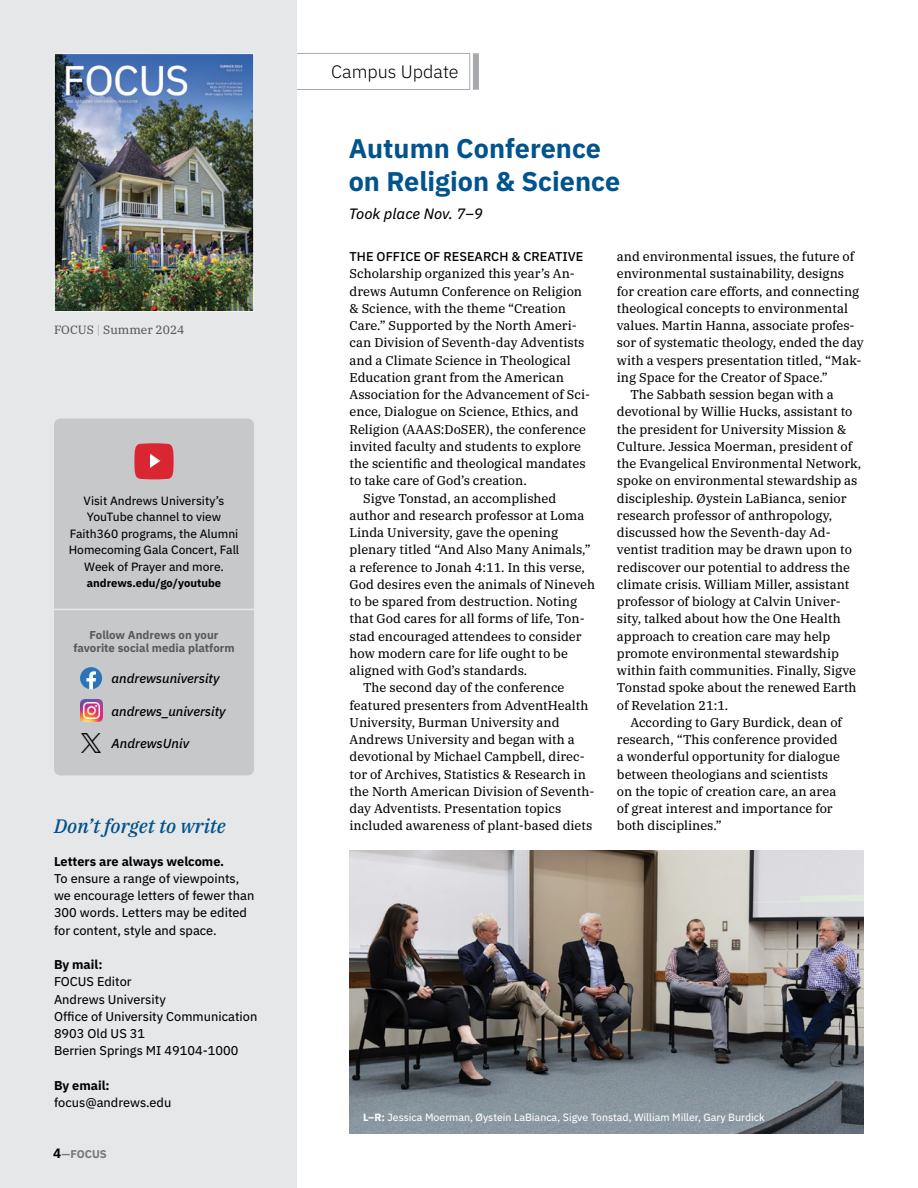
<style>
.page{position:relative;width:918px;height:1188px;background:#fff}
.page>*{position:absolute;margin:0;border:0;box-sizing:border-box;transform-origin:0 0}
.t1{font:700 27px/32.4px "IBM Plex Sans";color:#00538c}
.t2{font:italic 500 19.5px "IBM Plex Serif";color:#00538c}
.t3{font:300 18px "IBM Plex Sans";color:#000}
.t4{font:italic 15px "IBM Plex Sans Text";color:#000}
.t5{font:italic 500 13.05px "IBM Plex Sans";color:#000}
.t6{font:12.75px "IBM Plex Serif Text";color:#000}
.t7{font:12.75px/17.2px "IBM Plex Sans Text";color:#000}
.t8{font:700 12.75px "IBM Plex Sans";color:#000}
.t9{font:500 12.75px "IBM Plex Sans";color:#000}
.t10{font:12px/16.5px "IBM Plex Sans Text";color:#000;text-align:center}
.t11{font:12px "IBM Plex Serif Text";color:#58595b}
.t12{font:700 11.4px/13.8px "IBM Plex Sans";color:#58595b;text-align:center}
.t13{font:700 11.25px "IBM Plex Sans";color:#000}
.t14{font:700 11.25px "IBM Plex Sans";color:#77787b}
.t15{font:10.5px "IBM Plex Sans Text";color:#fff}
.s1{color:#abafa6}
.s2{font-size:13.5px;color:#000}
.s3{font-family:"IBM Plex Sans";font-weight:700}
</style>
<div class="page">
<div style="left:292px;top:53px;width:178px;height:37px;border:1px solid #a7a9ac"></div>
<div style="left:473px;top:53px;width:6px;height:37px;background:#a7a9ac"></div>
<hr style="left:917px;top:0;width:1px;height:1188px;background:#000">
<div style="left:0;top:0;width:297px;height:1188px;background:#e6e7e8"></div>
<img style="left:56px;top:55px;width:196px;height:255px">
<div style="left:54px;top:53px;width:200px;height:259px;border:1px solid #fff"></div>
<div style="left:54px;top:418px;width:200px;height:357px;background:#c7c8ca;border-radius:6px"></div>
<svg style="left:134px;top:443px;width:40px;height:36px"></svg>
<hr style="left:54px;top:609px;width:200px;height:1px;background:#e6e7e8">
<img style="left:80px;top:700px;width:22px;height:22px">
<svg style="left:80px;top:667px;width:22px;height:22px"></svg>
<img style="left:81px;top:733px;width:20px;height:20px">
<img style="left:350px;top:850px;width:514px;height:284px">
<p class="t11" style="left:54px;top:320px;width:132px">FOCUS <span class="s1">|</span> Summer 2024</p>
<p class="t10" style="left:69px;top:491px;width:172px">Visit Andrews University’s<br>YouTube channel to view<br>Faith360 programs, the Alumni<br>Homecoming Gala Concert, Fall<br>Week of Prayer and more.</p>
<p class="t13" style="left:87px;top:574px;width:136px">andrews.edu/go/youtube</p>
<p class="t12" style="left:73px;top:627px;width:163px">Follow Andrews on your favorite social media platform</p>
<p class="t5" style="left:112px;top:668px;width:109px">andrewsuniversity</p>
<p class="t5" style="left:112px;top:701px;width:116px">andrews_university</p>
<p class="t5" style="left:112px;top:733px;width:79px">AndrewsUniv</p>
<h2 class="t2" style="left:54px;top:811px;width:173px">Don’t forget to write</h2>
<p class="t8" style="left:54px;top:851px;width:172px">Letters are always welcome.</p>
<p class="t7" style="left:54px;top:869px;width:202px">To ensure a range of viewpoints, we encourage letters of fewer than<br>300 words. Letters may be edited for content, style and space.</p>
<p class="t8" style="left:54px;top:954px;width:50px">By mail:</p>
<p class="t7" style="left:54px;top:972px;width:205px">FOCUS Editor<br>Andrews University<br>Office of University Communication<br>8903 Old US 31<br>Berrien Springs MI 49104-1000</p>
<p class="t8" style="left:54px;top:1075px;width:57px">By email:</p>
<p class="t7" style="left:54px;top:1093px;width:119px">focus@andrews.edu</p>
<p class="t14" style="left:53px;top:1145px;width:55px"><span class="s2">4</span>—FOCUS</p>
<h3 class="t3" style="left:331px;top:59px;width:129px">Campus Update</h3>
<h1 class="t1" style="left:349px;top:130px;width:273px">Autumn Conference on Religion &amp; Science</h1>
<p class="t4" style="left:349px;top:202px;width:136px">Took place Nov. 7–9</p>
<p class="t9" style="left:350px;top:247px;width:235px">THE OFFICE OF RESEARCH &amp; CREATIVE</p>
<p class="t6" style="left:350px;top:264px;width:227px">Scholarship organized this year’s An-</p>
<p class="t6" style="left:350px;top:281px;width:234px">drews Autumn Conference on Religion</p>
<p class="t6" style="left:350px;top:298px;width:218px">&amp; Science, with the theme “Creation</p>
<p class="t6" style="left:350px;top:316px;width:229px">Care.” Supported by the North Ameri-</p>
<p class="t6" style="left:350px;top:333px;width:236px">can Division of Seventh-day Adventists</p>
<p class="t6" style="left:350px;top:350px;width:223px">and a Climate Science in Theological</p>
<p class="t6" style="left:350px;top:367px;width:216px">Education grant from the American</p>
<p class="t6" style="left:350px;top:385px;width:242px">Association for the Advancement of Sci-</p>
<p class="t6" style="left:350px;top:402px;width:230px">ence, Dialogue on Science, Ethics, and</p>
<p class="t6" style="left:350px;top:419px;width:238px">Religion (AAAS:DoSER), the conference</p>
<p class="t6" style="left:350px;top:436px;width:233px">invited faculty and students to explore</p>
<p class="t6" style="left:350px;top:454px;width:238px">the scientific and theological mandates</p>
<p class="t6" style="left:350px;top:471px;width:179px">to take care of God’s creation.</p>
<p class="t6" style="left:363px;top:488px;width:195px">Sigve Tonstad, an accomplished</p>
<p class="t6" style="left:350px;top:505px;width:236px">author and research professor at Loma</p>
<p class="t6" style="left:350px;top:523px;width:210px">Linda University, gave the opening</p>
<p class="t6" style="left:350px;top:540px;width:243px">plenary titled “And Also Many Animals,”</p>
<p class="t6" style="left:350px;top:557px;width:237px">a reference to Jonah 4:11. In this verse,</p>
<p class="t6" style="left:350px;top:574px;width:247px">God desires even the animals of Nineveh</p>
<p class="t6" style="left:350px;top:592px;width:229px">to be spared from destruction. Noting</p>
<p class="t6" style="left:350px;top:609px;width:237px">that God cares for all forms of life, Ton-</p>
<p class="t6" style="left:350px;top:626px;width:234px">stad encouraged attendees to consider</p>
<p class="t6" style="left:350px;top:643px;width:220px">how modern care for life ought to be</p>
<p class="t6" style="left:350px;top:661px;width:179px">aligned with God’s standards.</p>
<p class="t6" style="left:363px;top:678px;width:203px">The second day of the conference</p>
<p class="t6" style="left:350px;top:695px;width:240px">featured presenters from AdventHealth</p>
<p class="t6" style="left:350px;top:712px;width:211px">University, Burman University and</p>
<p class="t6" style="left:350px;top:730px;width:227px">Andrews University and began with a</p>
<p class="t6" style="left:350px;top:747px;width:237px">devotional by Michael Campbell, direc-</p>
<p class="t6" style="left:350px;top:764px;width:238px">tor of Archives, Statistics &amp; Research in</p>
<p class="t6" style="left:350px;top:781px;width:246px">the North American Division of Seventh-</p>
<p class="t6" style="left:350px;top:799px;width:213px">day Adventists. Presentation topics</p>
<p class="t6" style="left:350px;top:816px;width:244px">included awareness of plant-based diets</p>
<p class="t6" style="left:617px;top:247px;width:239px">and environmental issues, the future of</p>
<p class="t6" style="left:617px;top:264px;width:229px">environmental sustainability, designs</p>
<p class="t6" style="left:617px;top:281px;width:244px">for creation care efforts, and connecting</p>
<p class="t6" style="left:617px;top:298px;width:233px">theological concepts to environmental</p>
<p class="t6" style="left:617px;top:316px;width:239px">values. Martin Hanna, associate profes-</p>
<p class="t6" style="left:617px;top:333px;width:248px">sor of systematic theology, ended the day</p>
<p class="t6" style="left:617px;top:350px;width:246px">with a vespers presentation titled, “Mak-</p>
<p class="t6" style="left:617px;top:367px;width:212px">ing Space for the Creator of Space.”</p>
<p class="t6" style="left:630px;top:385px;width:205px">The Sabbath session began with a</p>
<p class="t6" style="left:617px;top:402px;width:237px">devotional by Willie Hucks, assistant to</p>
<p class="t6" style="left:617px;top:419px;width:231px">the president for University Mission &amp;</p>
<p class="t6" style="left:617px;top:436px;width:237px">Culture. Jessica Moerman, president of</p>
<p class="t6" style="left:617px;top:454px;width:246px">the Evangelical Environmental Network,</p>
<p class="t6" style="left:617px;top:471px;width:242px">spoke on environmental stewardship as</p>
<p class="t6" style="left:617px;top:488px;width:231px">discipleship. Øystein LaBianca, senior</p>
<p class="t6" style="left:617px;top:505px;width:217px">research professor of anthropology,</p>
<p class="t6" style="left:617px;top:523px;width:215px">discussed how the Seventh-day Ad-</p>
<p class="t6" style="left:617px;top:540px;width:236px">ventist tradition may be drawn upon to</p>
<p class="t6" style="left:617px;top:557px;width:235px">rediscover our potential to address the</p>
<p class="t6" style="left:617px;top:574px;width:234px">climate crisis. William Miller, assistant</p>
<p class="t6" style="left:617px;top:592px;width:225px">professor of biology at Calvin Univer-</p>
<p class="t6" style="left:617px;top:609px;width:225px">sity, talked about how the One Health</p>
<p class="t6" style="left:617px;top:626px;width:215px">approach to creation care may help</p>
<p class="t6" style="left:617px;top:643px;width:224px">promote environmental stewardship</p>
<p class="t6" style="left:617px;top:661px;width:241px">within faith communities. Finally, Sigve</p>
<p class="t6" style="left:617px;top:678px;width:241px">Tonstad spoke about the renewed Earth</p>
<p class="t6" style="left:617px;top:695px;width:113px">of Revelation 21:1.</p>
<p class="t6" style="left:630px;top:712px;width:213px">According to Gary Burdick, dean of</p>
<p class="t6" style="left:617px;top:730px;width:222px">research, “This conference provided</p>
<p class="t6" style="left:617px;top:747px;width:225px">a wonderful opportunity for dialogue</p>
<p class="t6" style="left:617px;top:764px;width:213px">between theologians and scientists</p>
<p class="t6" style="left:617px;top:781px;width:221px">on the topic of creation care, an area</p>
<p class="t6" style="left:617px;top:799px;width:217px">of great interest and importance for</p>
<p class="t6" style="left:617px;top:816px;width:106px">both disciplines.”</p>
<p class="t15" style="left:363px;top:1109px;width:403px"><span class="s3">L–R:</span> Jessica Moerman, Øystein LaBianca, Sigve Tonstad, William Miller, Gary Burdick</p>
</div>
